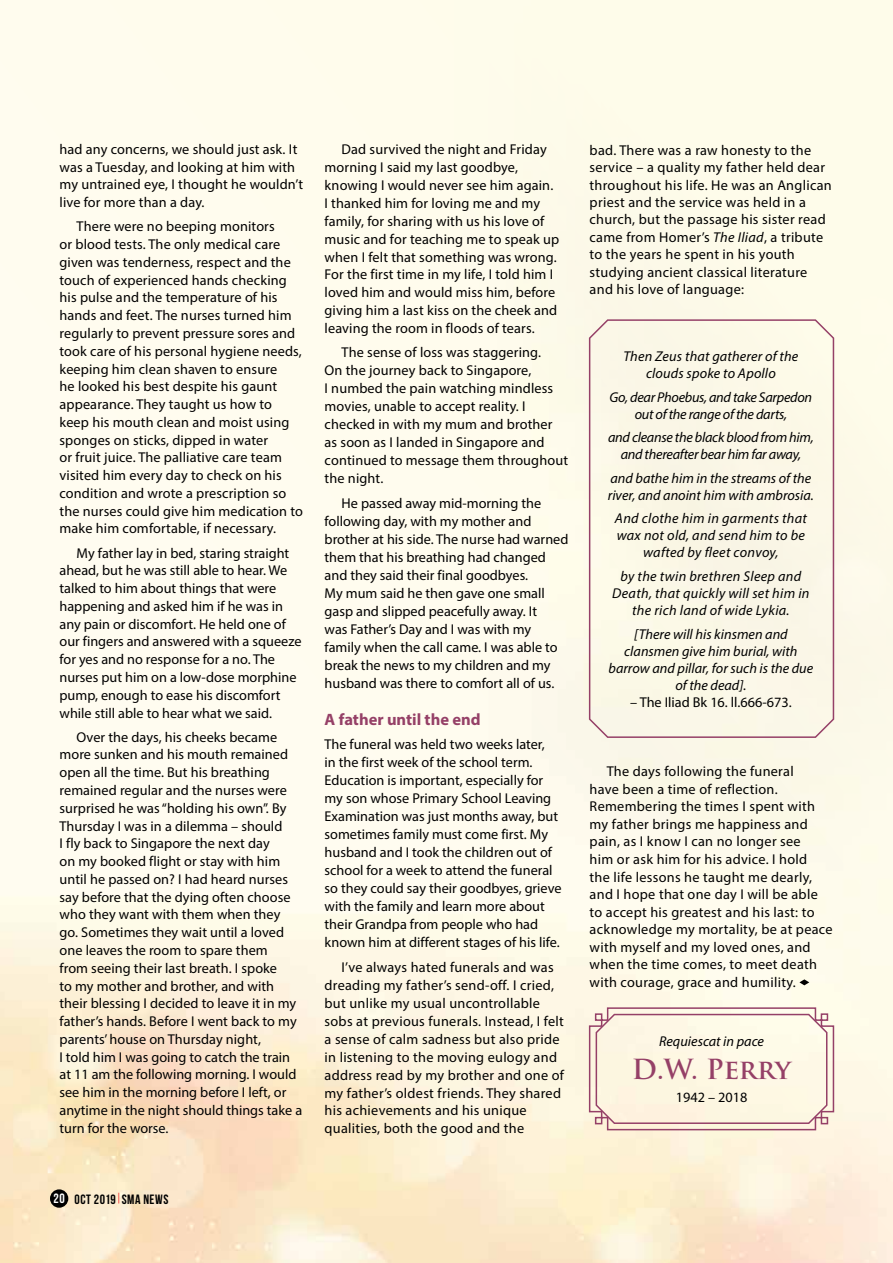
<style>
.page{position:relative;width:893px;height:1263px;background:#fff}
.page>*{position:absolute;margin:0;border:0;box-sizing:border-box;transform-origin:0 0}
.t1{font:700 27px "Trajan Pro";letter-spacing:-.01em;color:#954067}
.t2{font:700 16.5px "Myriad Pro";color:#954067}
.t3{font:14.25px/17.9px "Myriad Pro";letter-spacing:.01em;color:#000}
.t4{font:italic 14.25px/17.1px "Myriad Pro";color:#000;text-align:center}
.t5{font:italic 14.25px/17.1px "Myriad Pro";letter-spacing:.02em;color:#000;text-align:center}
.t6{font:italic 14.25px/17.1px "Myriad Pro";letter-spacing:-.02em;color:#000;text-align:center}
.t7{font:700 13.5px "Bebas Neue";letter-spacing:.035em;color:#000}
.s1{font-style:italic}
.s2{font-weight:400;color:#fff}
.s3{font-weight:400}
</style>
<div class="page">
<svg style="left:799px;top:979px;width:10px;height:6px"></svg>
<div style="left:588px;top:318px;width:247px;height:421px;background:#fbf7e7"></div>
<svg style="left:588px;top:1007px;width:247px;height:124px;background:#f6eada"></svg>
<div style="left:50px;top:1189px;width:18px;height:19px;background:#000;border-radius:50%"></div>
<p class="t3" style="left:60px;top:140px;width:245px">had any concerns, we should just ask. It was a Tuesday, and looking at him with my untrained eye, I thought he wouldn’t live for more than a day.</p>
<p class="t3" style="left:60px;top:217px;width:245px;text-indent:17px">There were no beeping monitors<br>or blood tests. The only medical care given was tenderness, respect and the touch of experienced hands checking his pulse and the temperature of his hands and feet. The nurses turned him regularly to prevent pressure sores and took care of his personal hygiene needs, keeping him clean shaven to ensure<br>he looked his best despite his gaunt appearance. They taught us how to keep his mouth clean and moist using sponges on sticks, dipped in water<br>or fruit juice. The palliative care team visited him every day to check on his condition and wrote a prescription so the nurses could give him medication to make him comfortable, if necessary.</p>
<p class="t3" style="left:60px;top:544px;width:243px;text-indent:17px">My father lay in bed, staring straight ahead, but he was still able to hear. We talked to him about things that were happening and asked him if he was in any pain or discomfort. He held one of our fingers and answered with a squeeze for yes and no response for a no. The nurses put him on a low-dose morphine pump, enough to ease his discomfort while still able to hear what we said.</p>
<p class="t3" style="left:60px;top:728px;width:244px;text-indent:17px">Over the days, his cheeks became more sunken and his mouth remained open all the time. But his breathing remained regular and the nurses were surprised he was “holding his own”. By Thursday I was in a dilemma – should<br>I fly back to Singapore the next day<br>on my booked flight or stay with him until he passed on? I had heard nurses say before that the dying often choose who they want with them when they go. Sometimes they wait until a loved one leaves the room to spare them<br>from seeing their last breath. I spoke<br>to my mother and brother, and with their blessing I decided to leave it in my father’s hands. Before I went back to my parents’ house on Thursday night,<br>I told him I was going to catch the train at 11 am the following morning. I would see him in the morning before I left, or anytime in the night should things take a turn for the worse.</p>
<p class="t3" style="left:325px;top:141px;width:236px;text-indent:17px">Dad survived the night and Friday morning I said my last goodbye, knowing I would never see him again.<br>I thanked him for loving me and my family, for sharing with us his love of music and for teaching me to speak up when I felt that something was wrong.<br>For the first time in my life, I told him I loved him and would miss him, before giving him a last kiss on the cheek and leaving the room in floods of tears.</p>
<p class="t3" style="left:325px;top:343px;width:245px;text-indent:17px">The sense of loss was staggering.<br>On the journey back to Singapore,<br>I numbed the pain watching mindless movies, unable to accept reality. I checked in with my mum and brother as soon as I landed in Singapore and continued to message them throughout the night.</p>
<p class="t3" style="left:325px;top:494px;width:245px;text-indent:17px">He passed away mid-morning the following day, with my mother and brother at his side. The nurse had warned them that his breathing had changed and they said their final goodbyes.<br>My mum said he then gave one small gasp and slipped peacefully away. It<br>was Father’s Day and I was with my family when the call came. I was able to break the news to my children and my husband was there to comfort all of us.</p>
<p class="t2" style="left:325px;top:709px;width:158px">A father until the end</p>
<p class="t3" style="left:325px;top:735px;width:239px">The funeral was held two weeks later,<br>in the first week of the school term.<br>Education is important, especially for my son whose Primary School Leaving Examination was just months away, but sometimes family must come first. My husband and I took the children out of school for a week to attend the funeral so they could say their goodbyes, grieve with the family and learn more about their Grandpa from people who had known him at different stages of his life.</p>
<p class="t3" style="left:325px;top:958px;width:241px;text-indent:17px">I’ve always hated funerals and was dreading my father’s send-off. I cried, but unlike my usual uncontrollable sobs at previous funerals. Instead, I felt a sense of calm sadness but also pride in listening to the moving eulogy and address read by my brother and one of my father’s oldest friends. They shared his achievements and his unique qualities, both the good and the</p>
<p class="t3" style="left:590px;top:141px;width:244px;line-height:17.4px">bad. There was a raw honesty to the service – a quality my father held dear throughout his life. He was an Anglican priest and the service was held in a church, but the passage his sister read came from Homer’s <span class="s1">The Iliad</span>, a tribute to the years he spent in his youth studying ancient classical literature and his love of language:</p>
<p class="t4" style="left:623px;top:347px;width:176px">Then Zeus that gatherer of the clouds spoke to Apollo</p>
<p class="t6" style="left:610px;top:388px;width:204px">Go, dear Phoebus, and take Sarpedon out of the range of the darts,</p>
<p class="t6" style="left:608px;top:428px;width:207px">and cleanse the black blood from him, and thereafter bear him far away,</p>
<p class="t4" style="left:608px;top:469px;width:208px;text-align:left">and bathe him in the streams of the river, and anoint him with ambrosia.</p>
<p class="t5" style="left:615px;top:510px;width:194px">And clothe him in garments that wax not old, and send him to be wafted by fleet convoy,</p>
<p class="t5" style="left:612px;top:567px;width:199px">by the twin brethren Sleep and<br>Death, that quickly will set him in the rich land of wide Lykia.</p>
<p class="t4" style="left:608px;top:625px;width:206px">[There will his kinsmen and clansmen give him burial, with barrow and pillar, for such is the due of the dead].</p>
<p class="t3" style="left:630px;top:693px;width:163px">– The Iliad Bk 16. ll.666-673.</p>
<p class="t3" style="left:590px;top:762px;width:244px;text-indent:17px">The days following the funeral<br>have been a time of reflection.<br>Remembering the times I spent with my father brings me happiness and pain, as I know I can no longer see<br>him or ask him for his advice. I hold<br>the life lessons he taught me dearly, and I hope that one day I will be able to accept his greatest and his last: to acknowledge my mortality, be at peace with myself and my loved ones, and when the time comes, to meet death with courage, grace and humility.</p>
<p class="t4" style="left:659px;top:1033px;width:106px">Requiescat in pace</p>
<h1 class="t1" style="left:632px;top:1052px;width:161px">D.W. Perry</h1>
<p class="t3" style="left:676px;top:1088px;width:73px">1942 – 2018</p>
<p class="t7" style="left:54px;top:1191px;width:116px"><span class="s2">20</span> Oct 2019 <span class="s3">SMA NEWS</span></p>
</div>
